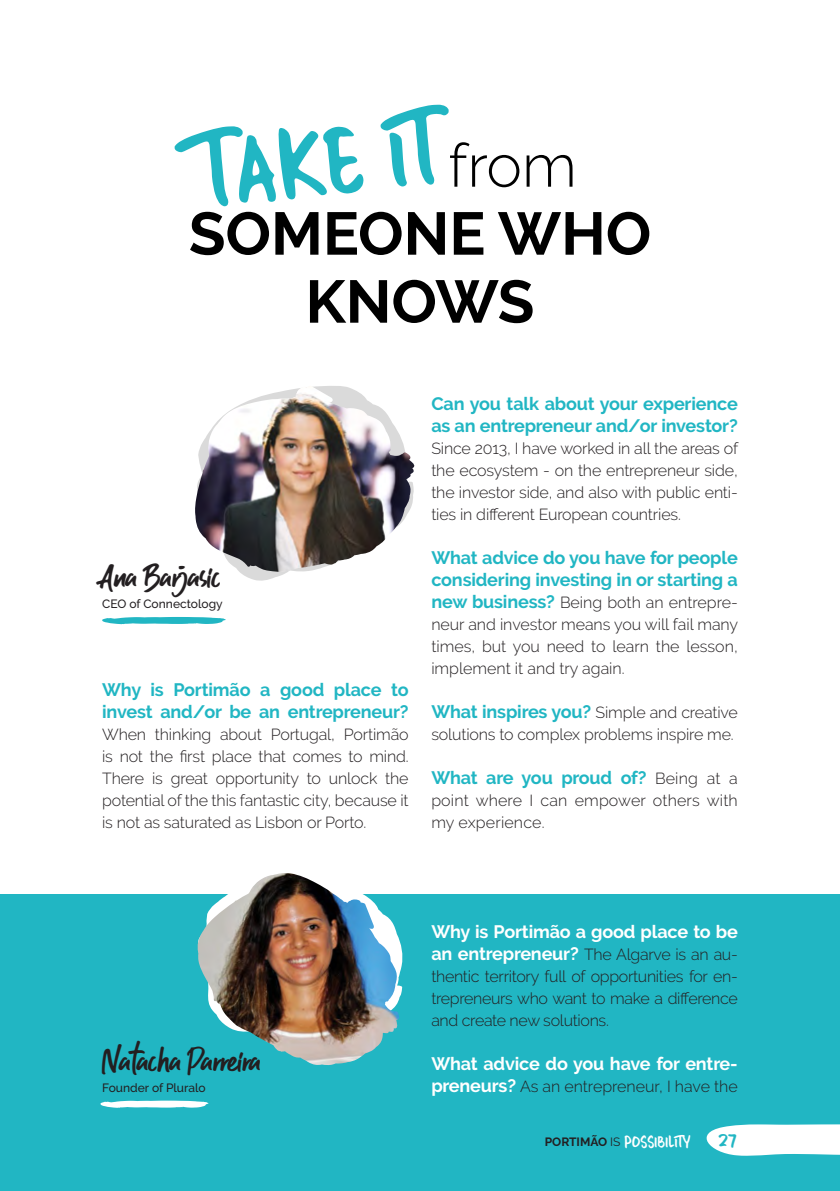
<style>
.page{position:relative;width:840px;height:1191px;background:#fff}
.page>*{position:absolute;margin:0;border:0;box-sizing:border-box;transform-origin:0 0}
.t1{font:76px "GUTHENBLOOTSALLCAPS";color:#21b6c3}
.t2{font:700 60px/68px "Raleway";color:#000;text-align:center}
.t3{font:300 60px "Raleway";color:#000}
.t4{font:32px "Guthen Bloots Personal Use";color:#231f21}
.t5{font:700 18px/22px "Raleway";letter-spacing:-.01em;color:#21b6c3}
.t6{font:700 18px "Raleway";letter-spacing:-.01em;color:#fff}
.t7{font:300 16px/22px "Raleway";letter-spacing:-.01em;color:#231f21;text-align:justify}
.t8{font:300 16px/22px "Raleway";letter-spacing:.01em;color:#231f21}
.t9{font:16px "GUTHENBLOOTSALLCAPS";color:#21b6c3}
.t10{font:500 12px "Raleway";color:#231f21}
.t11{font:12px "GUTHENBLOOTSALLCAPS";color:#fff}
.s1{font-weight:700;font-size:18px;color:#21b6c3}
.s2{font-weight:300;font-size:16px;color:#231f21}
.s3{font-weight:700;font-size:18px;color:#fff}
.s4{font-family:"Raleway";font-weight:700;color:#231f21}
.s5{font-family:"Raleway";color:#231f21}
</style>
<div class="page">
<div style="left:0;top:894px;width:839px;height:297px;background:#21b6c3"></div>
<svg style="left:706px;top:1124px;width:133px;height:31px;background:#eaf8f9"></svg>
<svg style="left:102px;top:617px;width:124px;height:7px"></svg>
<svg style="left:240px;top:386px;width:106px;height:195px"></svg>
<img style="left:195px;top:387px;width:220px;height:185px">
<svg style="left:100px;top:1100px;width:109px;height:7px"></svg>
<img style="left:197px;top:874px;width:202px;height:191px">
<h1 class="t1" style="left:192px;top:127px;width:237px;rotate:-6deg">TAKE IT</h1>
<h2 class="t3" style="left:448px;top:130px;width:130px">from</h2>
<h2 class="t2" style="left:189px;top:200px;width:463px">SOMEONE WHO<br>KNOWS</h2>
<h3 class="t4" style="left:102px;top:556px;width:120px">Ana Barjasic</h3>
<p class="t10" style="left:102px;top:597px;width:122px">CEO of Connectology</p>
<p class="t5" style="left:102px;top:679px;width:308px">Why is Portimão a good place to invest and/or be an entrepreneur?</p>
<p class="t7" style="left:102px;top:723px;width:308px">When thinking about Portugal, Portimão is not the first place that comes to mind.<br>There is great opportunity to unlock the potential of the this fantastic city, because it is not as saturated as Lisbon or Porto.</p>
<p class="t5" style="left:431px;top:393px;width:308px">Can you talk about your experience as an entrepreneur and/or investor?</p>
<p class="t7" style="left:431px;top:437px;width:308px">Since 2013, I have worked in all the areas of the ecosystem - on the entrepreneur side, the investor side, and also with public enti&shy;ties in different European countries.</p>
<p class="t5" style="left:431px;top:547px;width:308px">What advice do you have for people considering investing in or starting a</p>
<p class="t7" style="left:431px;top:591px;width:308px"><span class="s1">new business?</span> Being both an entrepre&shy;neur and investor means you will fail many times, but you need to learn the lesson, implement it and try again.</p>
<p class="t7" style="left:431px;top:701px;width:308px"><span class="s1">What inspires you?</span> Simple and creative solutions to complex problems inspire me.</p>
<p class="t5" style="left:431px;top:767px;width:308px">What are you proud of? <span class="s2">Being at a</span></p>
<p class="t8" style="left:431px;top:789px;width:308px">point where I can empower others with my experience.</p>
<h3 class="t4" style="left:102px;top:1040px;width:160px">Natacha Parreira</h3>
<p class="t10" style="left:102px;top:1081px;width:105px">Founder of Pluralo</p>
<p class="t6" style="left:431px;top:921px;width:308px">Why is Portimão a good place to be</p>
<p class="t7" style="left:431px;top:943px;width:308px"><span class="s3">an entrepreneur?</span> The Algarve is an au&shy;thentic territory full of opportunities for en&shy;trepreneurs who want to make a difference and create new solutions.</p>
<p class="t6" style="left:431px;top:1053px;width:308px">What advice do you have for entre-</p>
<p class="t7" style="left:431px;top:1075px;width:308px"><span class="s3">preneurs?</span> As an entrepreneur, I have the</p>
<p class="t11" style="left:544px;top:1135px;width:148px"><span class="s4">PORTIMÃO</span> <span class="s5">IS</span> POSSIBILITY</p>
<p class="t9" style="left:719px;top:1130px;width:20px">27</p>
</div>
